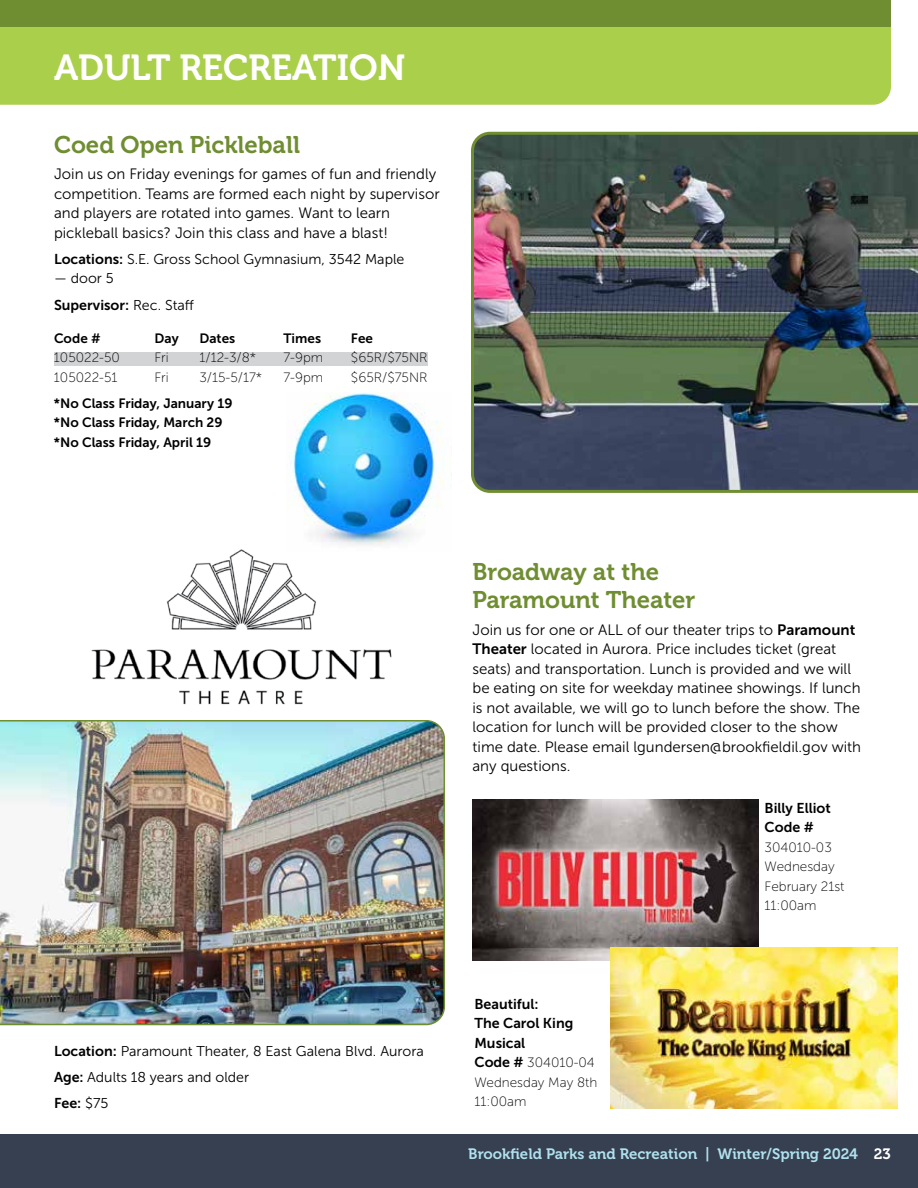
<style>
.page{position:relative;width:918px;height:1188px;background:#fff}
.page>*{position:absolute;margin:0;border:0;box-sizing:border-box;transform-origin:0 0}
.t1{font:36px "Museo 700";color:#fff}
.t2{font:24px/28.8px "Museo 700";color:#6f8d31}
.t3{font:15px/19.5px "Museo Sans 300";color:#000}
.t4{font:15px "Museo 700";color:#b0e1ee}
.t5{font:14.25px/26.2px "Museo Sans 300";color:#000}
.t6{font:14.25px/19.5px "Museo Sans 700";color:#000}
.t7{font:13.5px/19.5px "Museo Sans 100";color:#000}
.t8{font:13.5px/19.5px "Museo Sans 700";color:#000}
.s1{font-family:"Museo Sans 700"}
.s2{font-family:"Museo Sans 300"}
.s3{font-family:"Museo Sans 700";font-size:14.25px}
.s4{color:#fff}
</style>
<div class="page">
<div style="left:0;top:1134px;width:918px;height:54px;background:#364050"></div>
<div style="left:0;top:27px;width:891px;height:78px;background:#aad04b"></div>
<div style="left:0;top:0;width:891px;height:27px;background:#6f8d31"></div>
<div style="left:54px;top:352px;width:374px;height:14px;background:#d1d3d4"></div>
<img style="left:471px;top:131px;width:447px;height:362px">
<img style="left:473px;top:800px;width:285px;height:160px">
<img style="left:610px;top:947px;width:287px;height:161px">
<img style="left:91px;top:549px;width:301px;height:156px">
<img style="left:0;top:720px;width:446px;height:306px">
<img style="left:287px;top:393px;width:156px;height:158px">
<h1 class="t1" style="left:54px;top:47px;width:353px">ADULT RECREATION</h1>
<h2 class="t2" style="left:54px;top:131px;width:248px">Coed Open Pickleball</h2>
<p class="t3" style="left:54px;top:164px;width:387px">Join us on Friday evenings for games of fun and friendly competition. Teams are formed each night by supervisor and players are rotated into games. Want to learn pickleball basics? Join this class and have a blast!</p>
<p class="t5" style="left:54px;top:246px;width:352px"><span class="s1">Locations:</span> S.E. Gross School Gymnasium, 3542 Maple</p>
<p class="t5" style="left:54px;top:266px;width:61px">— door 5</p>
<p class="t6" style="left:54px;top:295px;width:141px">Supervisor: <span class="s2">Rec. Staff</span></p>
<p class="t8" style="left:54px;top:328px;width:48px">Code #</p>
<p class="t8" style="left:154px;top:328px;width:26px">Day</p>
<p class="t8" style="left:199px;top:328px;width:37px">Dates</p>
<p class="t8" style="left:283px;top:328px;width:39px">Times</p>
<p class="t8" style="left:351px;top:328px;width:24px">Fee</p>
<p class="t7" style="left:54px;top:348px;width:67px">105022-50</p>
<p class="t7" style="left:154px;top:348px;width:16px">Fri</p>
<p class="t7" style="left:199px;top:348px;width:58px">1/12-3/8*</p>
<p class="t7" style="left:283px;top:348px;width:41px">7-9pm</p>
<p class="t7" style="left:351px;top:348px;width:78px">$65R/$75NR</p>
<p class="t7" style="left:54px;top:368px;width:65px">105022-51</p>
<p class="t7" style="left:154px;top:368px;width:16px">Fri</p>
<p class="t7" style="left:199px;top:368px;width:64px">3/15-5/17*</p>
<p class="t7" style="left:283px;top:368px;width:41px">7-9pm</p>
<p class="t7" style="left:351px;top:368px;width:78px">$65R/$75NR</p>
<p class="t8" style="left:54px;top:394px;width:180px">*No Class Friday, January 19 *No Class Friday, March 29 *No Class Friday, April 19</p>
<p class="t5" style="left:54px;top:1038px;width:371px"><span class="s1">Location:</span> Paramount Theater, 8 East Galena Blvd. Aurora<br><span class="s1">Age:</span> Adults 18 years and older</p>
<p class="t6" style="left:54px;top:1093px;width:56px">Fee: <span class="s2">$75</span></p>
<h2 class="t2" style="left:472px;top:557px;width:224px">Broadway at the<br>Paramount Theater</h2>
<p class="t3" style="left:472px;top:620px;width:390px">Join us for one or ALL of our theater trips to <span class="s1">Paramount Theater</span> located in Aurora. Price includes ticket (great seats) and transportation. Lunch is provided and we will be eating on site for weekday matinee showings. If lunch is not available, we will go to lunch before the show. The location for lunch will be provided closer to the show time date. Please email lgundersen@brookfieldil.gov with any questions.</p>
<p class="t6" style="left:765px;top:798px;width:68px">Billy Elliot<br>Code #</p>
<p class="t7" style="left:765px;top:837px;width:81px">304010-03<br>Wednesday<br>February 21st<br>11:00am</p>
<p class="t6" style="left:474px;top:994px;width:100px">Beautiful:<br>The Carol King<br>Musical</p>
<p class="t7" style="left:474px;top:1053px;width:124px"><span class="s3">Code #</span> 304010-04<br>Wednesday May 8th<br>11:00am</p>
<p class="t4" style="left:468px;top:1145px;width:424px">Brookfield Parks and Recreation | Winter/Spring 2024 <span class="s4">23</span></p>
</div>
